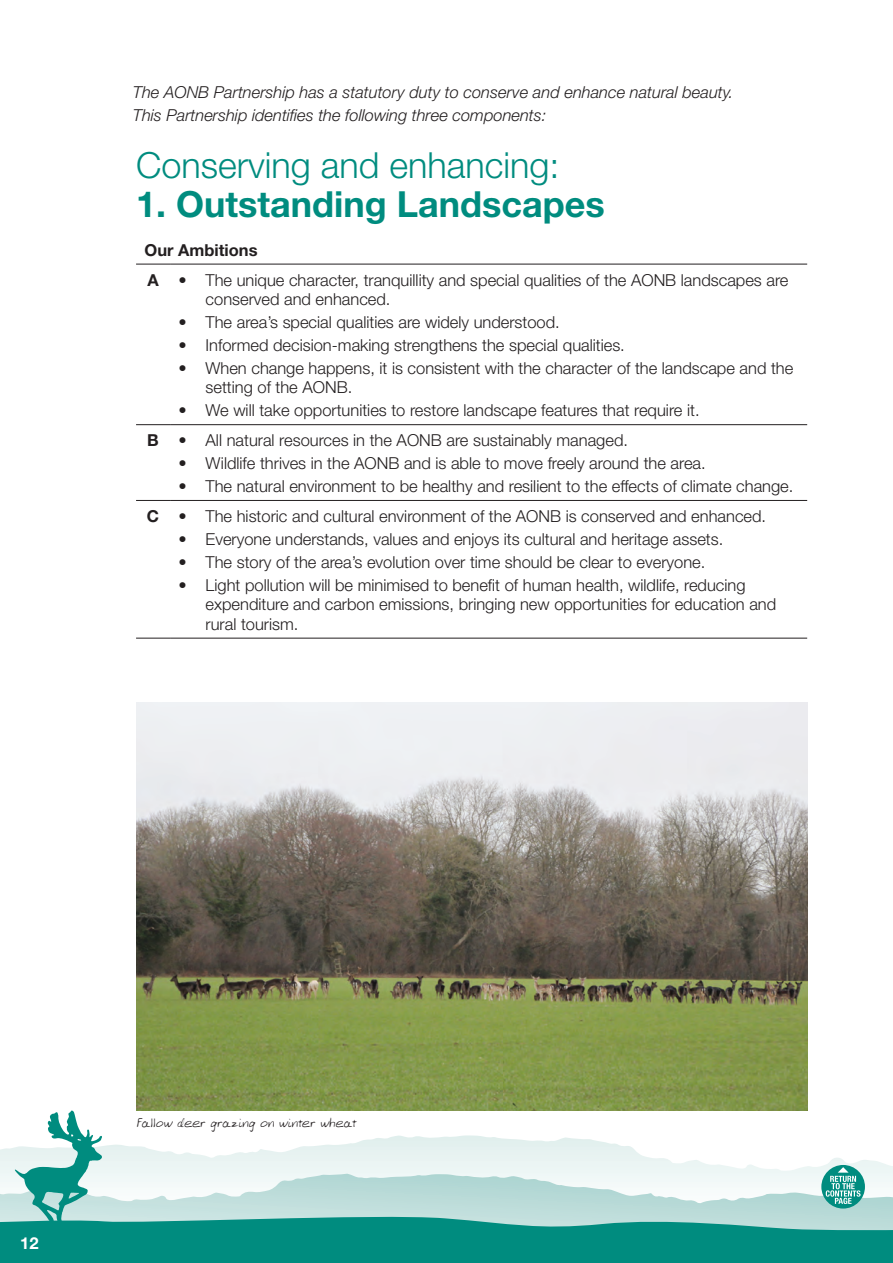
<style>
.page{position:relative;width:893px;height:1263px;background:#fff}
.page>*{position:absolute;margin:0;border:0;box-sizing:border-box;transform-origin:0 0}
.Heading{font:300 36px "Helvetica Neue LT";color:#008c7f}
.Heading-2{font:700 36px "Helvetica Neue LT";color:#008c7f}
.t1{font:300 16.5px/19.5px "Helvetica Neue LT";color:#231f20}
.Body_Text{font:italic 300 16.5px/22.5px "Helvetica Neue LT";color:#231f20}
.Body_Text-2{font:700 16.5px "Helvetica Neue LT";color:#231f20}
.t2{font:700 16.5px "Helvetica Neue LT";color:#fff}
.script_caption{font:13.5px "Allens Hand";letter-spacing:.005em;color:#231f20}
</style>
<div class="page">
<hr style="left:136px;top:264px;width:34px;height:1px;background:#231f20">
<hr style="left:170px;top:264px;width:637px;height:1px;background:#231f20">
<hr style="left:136px;top:424px;width:34px;height:1px;background:#231f20">
<hr style="left:170px;top:424px;width:637px;height:1px;background:#231f20">
<hr style="left:136px;top:500px;width:34px;height:1px;background:#231f20">
<hr style="left:170px;top:500px;width:637px;height:1px;background:#231f20">
<hr style="left:136px;top:638px;width:34px;height:1px;background:#231f20">
<hr style="left:170px;top:638px;width:637px;height:1px;background:#231f20">
<img style="left:136px;top:703px;width:672px;height:407px">
<svg style="left:0;top:1110px;width:893px;height:153px"></svg>
<p class="Body_Text" style="left:133px;top:81px;width:602px">The AONB Partnership has a statutory duty to conserve and enhance natural beauty.<br>This Partnership identifies the following three components:</p>
<p class="Heading" style="left:136px;top:143px;width:425px">Conserving and enhancing:</p>
<p class="Heading-2" style="left:136px;top:182px;width:470px">1. Outstanding Landscapes</p>
<p class="Body_Text-2" style="left:145px;top:239px;width:115px">Our Ambitions</p>
<p class="Body_Text-2" style="left:147px;top:269px;width:13px">A</p>
<p class="t1" style="left:206px;top:270px;width:584px;text-indent:-27px">• The unique character, tranquillity and special qualities of the AONB landscapes are conserved and enhanced.</p>
<p class="t1" style="left:179px;top:312px;width:383px">• The area’s special qualities are widely understood.</p>
<p class="t1" style="left:179px;top:335px;width:448px">• Informed decision-making strengthens the special qualities.</p>
<p class="t1" style="left:206px;top:358px;width:589px;text-indent:-27px">• When change happens, it is consistent with the character of the landscape and the setting of the AONB.</p>
<p class="t1" style="left:179px;top:400px;width:522px">• We will take opportunities to restore landscape features that require it.</p>
<p class="Body_Text-2" style="left:147px;top:430px;width:13px">B</p>
<p class="t1" style="left:179px;top:430px;width:451px">• All natural resources in the AONB are sustainably managed.</p>
<p class="t1" style="left:179px;top:453px;width:529px">• Wildlife thrives in the AONB and is able to move freely around the area.</p>
<p class="t1" style="left:179px;top:476px;width:616px">• The natural environment to be healthy and resilient to the effects of climate change.</p>
<p class="Body_Text-2" style="left:147px;top:506px;width:14px">C</p>
<p class="t1" style="left:179px;top:506px;width:589px">• The historic and cultural environment of the AONB is conserved and enhanced.</p>
<p class="t1" style="left:179px;top:529px;width:546px">• Everyone understands, values and enjoys its cultural and heritage assets.</p>
<p class="t1" style="left:179px;top:552px;width:528px">• The story of the area’s evolution over time should be clear to everyone.</p>
<p class="t1" style="left:206px;top:575px;width:572px;text-indent:-27px">• Light pollution will be minimised to benefit of human health, wildlife, reducing expenditure and carbon emissions, bringing new opportunities for education and rural tourism.</p>
<p class="t2" style="left:20px;top:1233px;width:20px">12</p>
<p class="script_caption" style="left:136px;top:1114px;width:222px">Fallow deer grazing on winter wheat</p>
</div>
